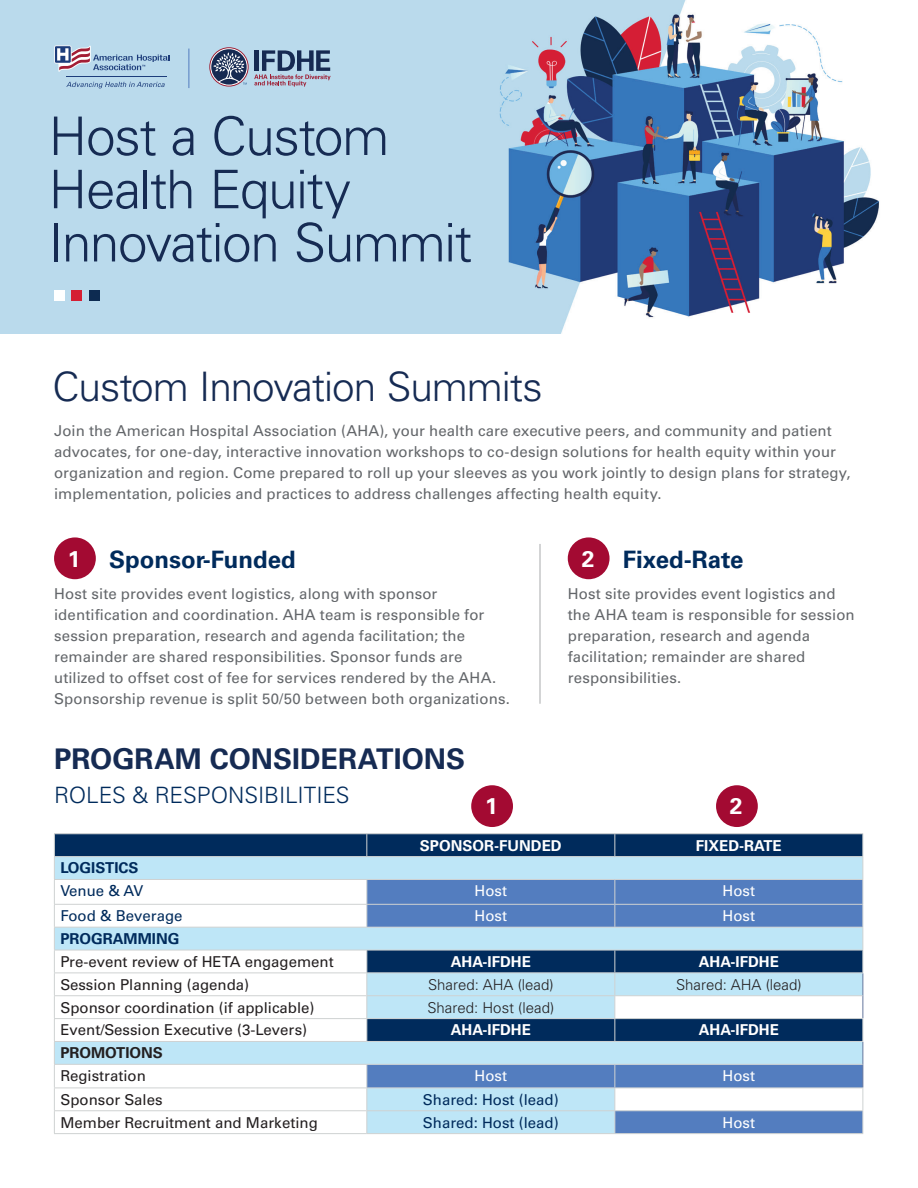
<style>
.page{position:relative;width:918px;height:1188px;background:#fff}
.page>*{position:absolute;margin:0;border:0;box-sizing:border-box;transform-origin:0 0}
.t1{font:300 53.25px/53.2px "Univers LT Std";letter-spacing:-.03em;color:#162b53}
.t2{font:300 40.5px "Univers LT Std";letter-spacing:-.025em;color:#162b53}
.t3{font:700 28.5px "Univers LT Std";color:#162b53}
.t4{font:700 24px "Univers LT Std";color:#002b5c}
.t5{font:700 22.65px "Univers LT Std";color:#fff}
.t6{font:300 22.5px "Univers LT Std";letter-spacing:-.005em;color:#002b5c}
.t7{font:15px/21px "Univers LT Std";letter-spacing:.01em;color:#63666a}
.t8{font:15px "Univers LT Std";color:#231f20}
.t9{font:700 15px "Univers LT Std";color:#fff}
.t10{font:15px "Univers LT Std";color:#002b5c}
.t11{font:300 15px "Univers LT Std";color:#231f20}
.t12{font:15px "Univers LT Std";color:#fff}
.t13{font:700 15px "Univers LT Std";color:#002b5c}
.t14{font:700 15px "Univers LT Std";color:#231f20}
</style>
<div class="page">
<img style="left:0;top:0;width:880px;height:334px">
<hr style="left:66px;top:76px;width:100px;height:1px;background:#1d3d7b">
<svg style="left:66px;top:82px;width:99px;height:6px"></svg>
<svg style="left:54px;top:45px;width:116px;height:27px;background:#a7bad1"></svg>
<svg style="left:209px;top:47px;width:40px;height:40px"></svg>
<svg style="left:210px;top:48px;width:38px;height:38px"></svg>
<svg style="left:211px;top:49px;width:36px;height:36px"></svg>
<svg style="left:254px;top:50px;width:77px;height:37px;background:#8594ad"></svg>
<hr style="left:189px;top:49px;width:1px;height:39px;background:#537dbf">
<div style="left:54px;top:290px;width:11px;height:11px;background:#fff"></div>
<div style="left:71px;top:290px;width:11px;height:11px;background:#d51f33"></div>
<div style="left:89px;top:290px;width:11px;height:11px;background:#0d2b51"></div>
<div style="left:55px;top:834px;width:807px;height:22px;background:#002b5c"></div>
<svg style="left:55px;top:857px;width:807px;height:255px"></svg>
<svg style="left:367px;top:880px;width:495px;height:253px;background:#7a9fcf"></svg>
<svg style="left:55px;top:928px;width:807px;height:136px;fill:#bee6f7"></svg>
<hr style="left:54px;top:833px;width:313px;height:1px;background:#cfd2d2">
<hr style="left:367px;top:833px;width:248px;height:1px;background:#cfd2d2">
<hr style="left:615px;top:833px;width:248px;height:1px;background:#cfd2d2">
<hr style="left:54px;top:1133px;width:313px;height:1px;background:#cfd2d2">
<hr style="left:367px;top:1133px;width:248px;height:1px;background:#cfd2d2">
<hr style="left:615px;top:1133px;width:248px;height:1px;background:#cfd2d2">
<svg style="left:54px;top:834px;width:1px;height:299px"></svg>
<svg style="left:862px;top:834px;width:1px;height:299px"></svg>
<svg style="left:366px;top:834px;width:1px;height:22px"></svg>
<svg style="left:614px;top:834px;width:1px;height:22px"></svg>
<hr style="left:54px;top:856px;width:313px;height:1px;background:#cfd2d2">
<hr style="left:367px;top:856px;width:248px;height:1px;background:#cfd2d2">
<hr style="left:615px;top:856px;width:248px;height:1px;background:#cfd2d2">
<hr style="left:54px;top:879px;width:313px;height:1px;background:#cfd2d2">
<hr style="left:367px;top:879px;width:248px;height:1px;background:#cfd2d2">
<hr style="left:615px;top:879px;width:248px;height:1px;background:#cfd2d2">
<hr style="left:54px;top:904px;width:313px;height:1px;background:#cfd2d2">
<hr style="left:367px;top:904px;width:248px;height:1px;background:#cfd2d2">
<svg style="left:366px;top:880px;width:1px;height:47px"></svg>
<hr style="left:615px;top:904px;width:248px;height:1px;background:#cfd2d2">
<svg style="left:614px;top:880px;width:1px;height:47px"></svg>
<hr style="left:54px;top:927px;width:313px;height:1px;background:#cfd2d2">
<hr style="left:367px;top:927px;width:248px;height:1px;background:#cfd2d2">
<hr style="left:615px;top:927px;width:248px;height:1px;background:#cfd2d2">
<hr style="left:54px;top:950px;width:313px;height:1px;background:#cfd2d2">
<hr style="left:367px;top:950px;width:248px;height:1px;background:#cfd2d2">
<hr style="left:615px;top:950px;width:248px;height:1px;background:#cfd2d2">
<hr style="left:54px;top:973px;width:313px;height:1px;background:#cfd2d2">
<hr style="left:367px;top:973px;width:248px;height:1px;background:#cfd2d2">
<hr style="left:615px;top:973px;width:248px;height:1px;background:#cfd2d2">
<hr style="left:54px;top:995px;width:313px;height:1px;background:#cfd2d2">
<hr style="left:367px;top:995px;width:248px;height:1px;background:#cfd2d2">
<hr style="left:615px;top:995px;width:247px;height:1px;background:#cfd2d2">
<hr style="left:54px;top:1018px;width:313px;height:1px;background:#cfd2d2">
<hr style="left:367px;top:1018px;width:248px;height:1px;background:#cfd2d2">
<svg style="left:366px;top:951px;width:1px;height:90px"></svg>
<hr style="left:615px;top:1018px;width:248px;height:1px;background:#cfd2d2">
<svg style="left:614px;top:950px;width:1px;height:91px"></svg>
<hr style="left:54px;top:1041px;width:313px;height:1px;background:#cfd2d2">
<hr style="left:367px;top:1041px;width:248px;height:1px;background:#cfd2d2">
<hr style="left:615px;top:1041px;width:248px;height:1px;background:#cfd2d2">
<hr style="left:54px;top:1064px;width:313px;height:1px;background:#cfd2d2">
<hr style="left:367px;top:1064px;width:248px;height:1px;background:#cfd2d2">
<hr style="left:615px;top:1064px;width:247px;height:1px;background:#cfd2d2">
<hr style="left:54px;top:1088px;width:313px;height:1px;background:#cfd2d2">
<hr style="left:367px;top:1088px;width:248px;height:1px;background:#cfd2d2">
<hr style="left:615px;top:1088px;width:248px;height:1px;background:#cfd2d2">
<hr style="left:54px;top:1110px;width:313px;height:1px;background:#cfd2d2">
<hr style="left:367px;top:1110px;width:248px;height:1px;background:#cfd2d2">
<svg style="left:366px;top:1065px;width:1px;height:68px"></svg>
<hr style="left:615px;top:1110px;width:248px;height:1px;background:#cfd2d2">
<svg style="left:614px;top:1065px;width:1px;height:68px"></svg>
<div style="left:54px;top:537px;width:42px;height:42px;background:#a30a32;border-radius:50%"></div>
<div style="left:568px;top:537px;width:42px;height:42px;background:#a30a32;border-radius:50%"></div>
<div style="left:471px;top:785px;width:42px;height:42px;background:#a30a32;border-radius:50%"></div>
<div style="left:716px;top:785px;width:42px;height:42px;background:#a30a32;border-radius:50%"></div>
<hr style="left:540px;top:544px;width:1px;height:160px;background:#a8abac">
<h1 class="t1" style="left:49px;top:110px;width:425px">Host a Custom<br>Health Equity<br>Innovation Summit</h1>
<h2 class="t2" style="left:53px;top:362px;width:492px">Custom Innovation Summits</h2>
<p class="t7" style="left:54px;top:421px;width:798px">Join the American Hospital Association (AHA), your health care executive peers, and community and patient advocates, for one-day, interactive innovation workshops to co-design solutions for health equity within your organization and region. Come prepared to roll up your sleeves as you work jointly to design plans for strategy, implementation, policies and practices to address challenges affecting health equity.</p>
<h3 class="t4" style="left:109px;top:545px;width:188px">Sponsor-Funded</h3>
<h3 class="t4" style="left:623px;top:545px;width:122px">Fixed-Rate</h3>
<h3 class="t5" style="left:68px;top:545px;width:14px">1</h3>
<h3 class="t5" style="left:582px;top:545px;width:14px">2</h3>
<p class="t7" style="left:54px;top:583px;width:457px">Host site provides event logistics, along with sponsor identification and coordination. AHA team is responsible for session preparation, research and agenda facilitation; the remainder are shared responsibilities. Sponsor funds are utilized to offset cost of fee for services rendered by the AHA.<br>Sponsorship revenue is split 50/50 between both organizations.</p>
<p class="t7" style="left:568px;top:583px;width:288px">Host site provides event logistics and the AHA team is responsible for session preparation, research and agenda facilitation; remainder are shared responsibilities.</p>
<h3 class="t3" style="left:54px;top:742px;width:413px">PROGRAM CONSIDERATIONS</h3>
<h3 class="t6" style="left:54px;top:782px;width:297px">ROLES &amp; RESPONSIBILITIES</h3>
<h3 class="t5" style="left:485px;top:793px;width:14px">1</h3>
<h3 class="t5" style="left:730px;top:793px;width:14px">2</h3>
<p class="t9" style="left:420px;top:837px;width:143px">SPONSOR-FUNDED</p>
<p class="t9" style="left:696px;top:837px;width:87px">FIXED-RATE</p>
<p class="t13" style="left:60px;top:859px;width:80px">LOGISTICS</p>
<p class="t10" style="left:60px;top:882px;width:85px">Venue &amp; AV</p>
<p class="t12" style="left:475px;top:882px;width:34px">Host</p>
<p class="t12" style="left:723px;top:882px;width:34px">Host</p>
<p class="t10" style="left:60px;top:907px;width:124px">Food &amp; Beverage</p>
<p class="t12" style="left:475px;top:907px;width:34px">Host</p>
<p class="t12" style="left:723px;top:907px;width:34px">Host</p>
<p class="t13" style="left:60px;top:930px;width:121px">PROGRAMMING</p>
<p class="t8" style="left:60px;top:953px;width:275px">Pre-event review of HETA engagement</p>
<p class="t9" style="left:451px;top:953px;width:82px">AHA-IFDHE</p>
<p class="t9" style="left:699px;top:953px;width:82px">AHA-IFDHE</p>
<p class="t8" style="left:60px;top:976px;width:190px">Session Planning (agenda)</p>
<p class="t11" style="left:428px;top:975px;width:127px">Shared: AHA (lead)</p>
<p class="t11" style="left:676px;top:975px;width:127px">Shared: AHA (lead)</p>
<p class="t8" style="left:60px;top:998px;width:256px">Sponsor coordination (if applicable)</p>
<p class="t11" style="left:427px;top:998px;width:128px">Shared: Host (lead)</p>
<p class="t8" style="left:60px;top:1021px;width:248px">Event/Session Executive (3-Levers)</p>
<p class="t9" style="left:451px;top:1021px;width:82px">AHA-IFDHE</p>
<p class="t9" style="left:699px;top:1021px;width:82px">AHA-IFDHE</p>
<p class="t14" style="left:60px;top:1044px;width:104px">PROMOTIONS</p>
<p class="t8" style="left:60px;top:1067px;width:87px">Registration</p>
<p class="t12" style="left:475px;top:1067px;width:34px">Host</p>
<p class="t12" style="left:723px;top:1067px;width:34px">Host</p>
<p class="t8" style="left:60px;top:1091px;width:104px">Sponsor Sales</p>
<p class="t10" style="left:423px;top:1091px;width:137px">Shared: Host (lead)</p>
<p class="t8" style="left:60px;top:1113px;width:259px">Member Recruitment and Marketing</p>
<p class="t10" style="left:423px;top:1113px;width:137px">Shared: Host (lead)</p>
<p class="t12" style="left:723px;top:1113px;width:34px">Host</p>
</div>
